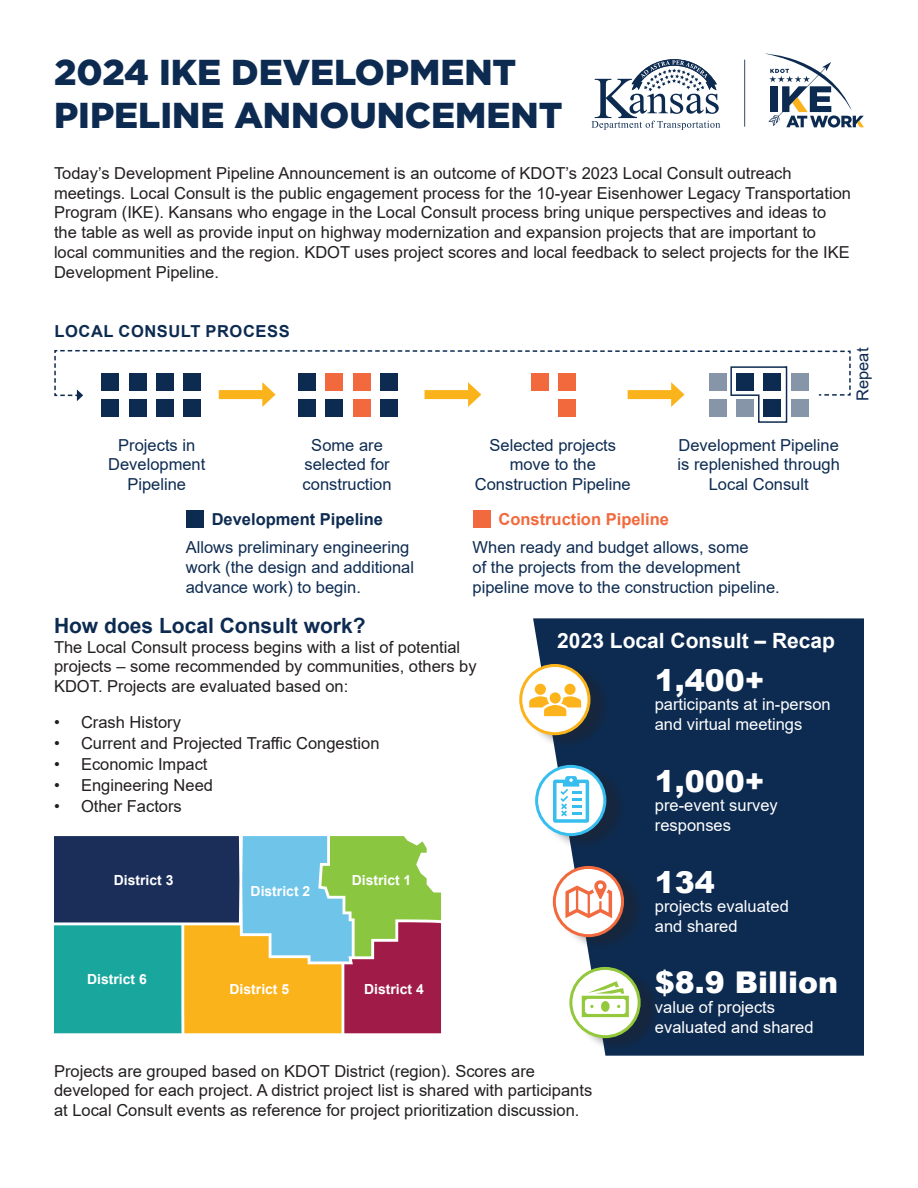
<style>
.page{position:relative;width:918px;height:1188px;background:#fff}
.page>*{position:absolute;margin:0;border:0;box-sizing:border-box;transform-origin:0 0}
.t1{font:900 36px/43.2px "Gotham";color:#0d2b51}
.t2{font:900 30px "Arial";color:#fff}
.Heading{font:700 21px "Arial";color:#0d2b51}
.Heading-2{font:700 21px "Arial";color:#fff}
.t3{font:16.5px/19.8px "Arial";color:#231f20}
.t4{font:16.5px/19.8px "Arial";color:#0d2b51;text-align:center}
.t5{font:16.5px/19.8px "Arial";color:#fff}
.t6{font:700 16.5px "Arial";color:#f2693d}
.t7{font:700 16.5px "Arial";letter-spacing:.035em;color:#0d2b51}
.t8{font:700 16.5px "Arial";color:#0d2b51}
.t9{font:700 13.95px "Arial";color:#fff}
</style>
<div class="page">
<svg style="left:533px;top:618px;width:331px;height:438px;background:#1e3a5d"></svg>
<div style="left:575px;top:966px;width:87px;height:87px;background:#231f20;opacity:.4"></div>
<svg style="left:571px;top:968px;width:68px;height:69px"></svg>
<div style="left:569px;top:967px;width:72px;height:71px;border:3px solid #94c83c;border-radius:50%"></div>
<svg style="left:582px;top:981px;width:47px;height:36px"></svg>
<div style="left:559px;top:865px;width:87px;height:87px;background:#231f20;opacity:.4"></div>
<svg style="left:554px;top:867px;width:69px;height:69px"></svg>
<div style="left:553px;top:866px;width:71px;height:71px;border:3px solid #f2693d;border-radius:50%"></div>
<svg style="left:565px;top:879px;width:47px;height:39px"></svg>
<div style="left:541px;top:764px;width:87px;height:87px;background:#231f20;opacity:.4"></div>
<svg style="left:537px;top:766px;width:68px;height:69px"></svg>
<div style="left:535px;top:765px;width:71px;height:71px;border:3px solid #37beef;border-radius:50%"></div>
<svg style="left:553px;top:776px;width:36px;height:47px"></svg>
<div style="left:525px;top:663px;width:87px;height:87px;background:#231f20;opacity:.4"></div>
<div style="left:521px;top:665px;width:68px;height:69px;background:#fff;border-radius:50%"></div>
<div style="left:519px;top:664px;width:71px;height:71px;border:3px solid #fbb31b;border-radius:50%"></div>
<div style="left:535px;top:684px;width:11px;height:11px;background:#fcb31c;border-radius:50%"></div>
<div style="left:564px;top:684px;width:12px;height:11px;background:#fcb31c;border-radius:50%"></div>
<svg style="left:550px;top:692px;width:11px;height:12px"></svg>
<svg style="left:529px;top:696px;width:52px;height:20px"></svg>
<svg style="left:54px;top:349px;width:797px;height:74px"></svg>
<hr style="left:744px;top:60px;width:1px;height:67px;background:#0d2b51">
<svg style="left:767px;top:54px;width:97px;height:74px"></svg>
<svg style="left:592px;top:59px;width:128px;height:71px"></svg>
<svg style="left:54px;top:836px;width:387px;height:197px;background:#778b71"></svg>
<div style="left:473px;top:510px;width:18px;height:18px;background:#f2693d"></div>
<div style="left:186px;top:510px;width:18px;height:18px;background:#0d2b51"></div>
<p class="t1" style="left:54px;top:50px;width:510px">2024 IKE DEVELOPMENT<br>PIPELINE ANNOUNCEMENT</p>
<p class="t3" style="left:54px;top:163px;width:799px">Today’s Development Pipeline Announcement is an outcome of KDOT’s 2023 Local Consult outreach meetings. Local Consult is the public engagement process for the 10-year Eisenhower Legacy Transportation Program (IKE). Kansans who engage in the Local Consult process bring unique perspectives and ideas to the table as well as provide input on highway modernization and expansion projects that are important to local communities and the region. KDOT uses project scores and local feedback to select projects for the IKE Development Pipeline.</p>
<p class="t7" style="left:55px;top:319px;width:237px">LOCAL CONSULT PROCESS</p>
<p class="t4" style="left:108px;top:435px;width:99px">Projects in<br>Development<br>Pipeline</p>
<p class="t4" style="left:303px;top:435px;width:90px">Some are selected for construction</p>
<p class="t4" style="left:475px;top:435px;width:157px">Selected projects move to the<br>Construction Pipeline</p>
<p class="t4" style="left:678px;top:435px;width:164px">Development Pipeline is replenished through<br>Local Consult</p>
<p class="t8" style="left:212px;top:507px;width:173px">Development Pipeline</p>
<p class="t4" style="left:186px;top:537px;width:230px;text-align:left">Allows preliminary engineering work (the design and additional advance work) to begin.</p>
<p class="t6" style="left:498px;top:507px;width:172px">Construction Pipeline</p>
<p class="t4" style="left:473px;top:537px;width:309px;text-align:left">When ready and budget allows, some<br>of the projects from the development pipeline move to the construction pipeline.</p>
<p class="Heading" style="left:54px;top:611px;width:313px">How does Local Consult work?</p>
<p class="t3" style="left:54px;top:637px;width:424px">The Local Consult process begins with a list of potential projects – some recommended by communities, others by<br>KDOT. Projects are evaluated based on:</p>
<p class="t3" style="left:54px;top:712px;width:128px">• Crash History</p>
<p class="t3" style="left:54px;top:733px;width:327px">• Current and Projected Traffic Congestion</p>
<p class="t3" style="left:54px;top:754px;width:155px">• Economic Impact</p>
<p class="t3" style="left:54px;top:775px;width:161px">• Engineering Need</p>
<p class="t3" style="left:54px;top:796px;width:129px">• Other Factors</p>
<p class="t9" style="left:114px;top:870px;width:61px">District 3</p>
<p class="t9" style="left:87px;top:969px;width:61px">District 6</p>
<p class="t9" style="left:251px;top:881px;width:61px">District 2</p>
<p class="t9" style="left:352px;top:870px;width:61px">District 1</p>
<p class="t9" style="left:230px;top:979px;width:61px">District 5</p>
<p class="t9" style="left:364px;top:979px;width:61px">District 4</p>
<p class="Heading-2" style="left:557px;top:626px;width:279px">2023 Local Consult – Recap</p>
<p class="t2" style="left:655px;top:658px;width:111px">1,400+</p>
<p class="t5" style="left:655px;top:695px;width:178px">participants at in-person and virtual meetings</p>
<p class="t2" style="left:655px;top:759px;width:111px">1,000+</p>
<p class="t5" style="left:655px;top:796px;width:124px">pre-event survey responses</p>
<p class="t2" style="left:655px;top:860px;width:62px">134</p>
<p class="t5" style="left:655px;top:897px;width:135px">projects evaluated and shared</p>
<p class="t2" style="left:655px;top:961px;width:185px">$8.9 Billion</p>
<p class="t5" style="left:655px;top:997px;width:160px">value of projects evaluated and shared</p>
<p class="t3" style="left:54px;top:1061px;width:540px">Projects are grouped based on KDOT District (region). Scores are developed for each project. A district project list is shared with participants at Local Consult events as reference for project prioritization discussion.</p>
<p class="t4" style="left:853px;top:401px;width:55px;rotate:-90deg">Repeat</p>
</div>
